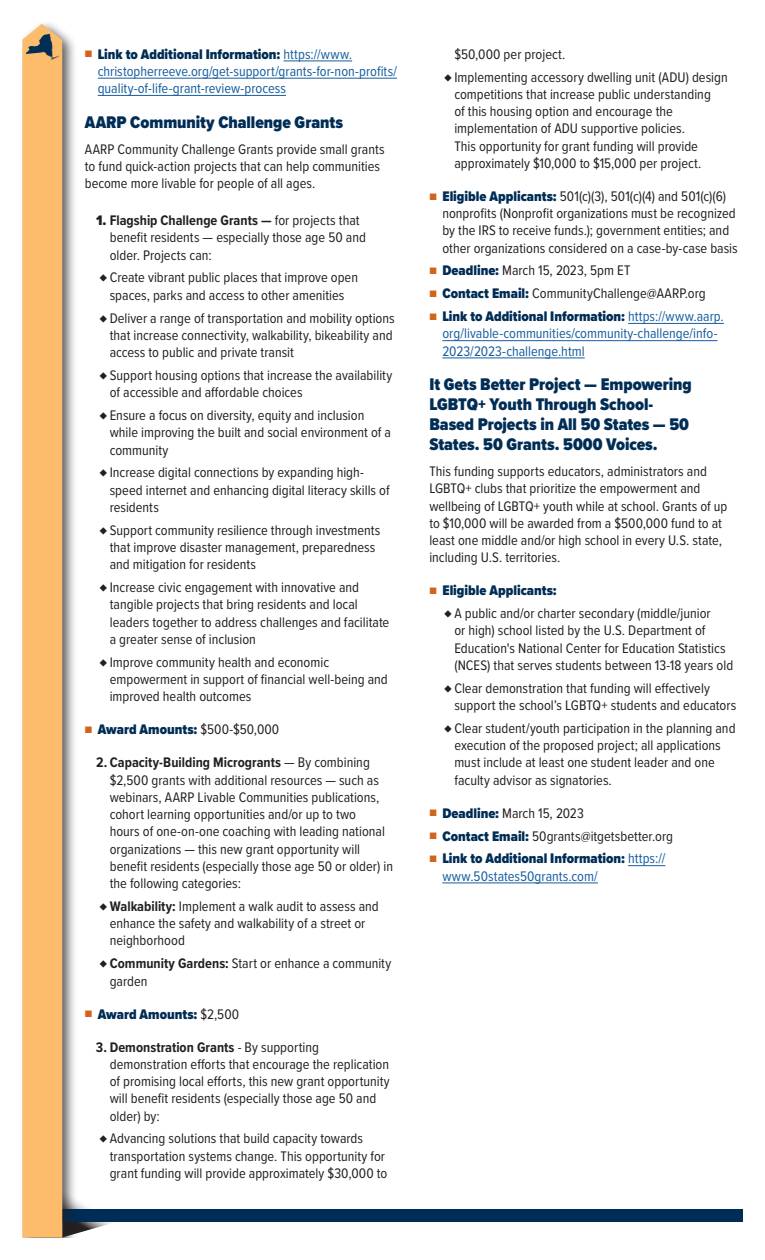
<style>
.page{position:relative;width:765px;height:1260px;background:#fff}
.page>*{position:absolute;margin:0;border:0;box-sizing:border-box;transform-origin:0 0}
.Body_Head_B{font:900 17.5px/20px "Proxima Nova Cond";color:#002d55}
.Body{font:14.38px/17.2px "Proxima Nova Cond";color:#231f20}
.t1{font:14.38px/17.2px "Proxima Nova Cond";color:#175d9e}
.t2{font:900 14.38px "Proxima Nova Cond";color:#002d55}
.s1{font-size:11.25px;color:#d06419}
.s2{font-weight:900;color:#002d55}
.s3{font-weight:900}
.s4{font-weight:700}
.s5{font-weight:400;font-size:11.25px;color:#d06419}
.s6{font-weight:400;color:#231f20}
</style>
<div class="page">
<svg style="left:77px;top:1201px;width:43px;height:33px"></svg>
<div style="left:37px;top:1210px;width:705px;height:12px;background:#002d55"></div>
<div style="left:22px;top:22px;width:55px;height:1216px;background:#231f20;opacity:.75"></div>
<svg style="left:22px;top:24px;width:40px;height:1213px;background:#f8bd71"></svg>
<svg style="left:41px;top:34px;width:9px;height:4px"></svg>
<hr style="left:283px;top:61px;width:69px;height:1px;background:#175d9e">
<hr style="left:98px;top:78px;width:299px;height:1px;background:#175d9e">
<hr style="left:98px;top:95px;width:188px;height:1px;background:#175d9e">
<hr style="left:628px;top:323px;width:96px;height:1px;background:#175d9e">
<hr style="left:442px;top:340px;width:276px;height:1px;background:#175d9e">
<hr style="left:442px;top:358px;width:143px;height:1px;background:#175d9e">
<hr style="left:628px;top:865px;width:37px;height:1px;background:#175d9e">
<hr style="left:442px;top:883px;width:156px;height:1px;background:#175d9e">
<p class="t1" style="left:98px;top:45px;width:301px;text-indent:-13px"><span class="s1">■</span> <span class="s2">Link to Additional Information:</span> https://www. christopherreeve.org/get-support/grants-for-non-profits/ quality-of-life-grant-review-process</p>
<p class="Body_Head_B" style="left:85px;top:112px;width:260px">AARP Community Challenge Grants</p>
<p class="Body" style="left:85px;top:140px;width:301px">AARP Community Challenge Grants provide small grants to fund quick-action projects that can help communities become more livable for people of all ages.</p>
<p class="Body" style="left:110px;top:211px;width:258px;text-indent:-14px"><span class="s3">1.</span> <span class="s4">Flagship Challenge Grants —</span> for projects that benefit residents — especially those age 50 and older. Projects can:</p>
<p class="Body" style="left:100px;top:268px;width:260px;text-align:center">♦ Create vibrant public places that improve open spaces, parks and access to other amenities</p>
<p class="Body" style="left:110px;top:309px;width:286px;text-indent:-10px">♦ Deliver a range of transportation and mobility options that increase connectivity, walkability, bikeability and access to public and private transit</p>
<p class="Body" style="left:110px;top:366px;width:284px;text-indent:-10px">♦ Support housing options that increase the availability of accessible and affordable choices</p>
<p class="Body" style="left:110px;top:406px;width:283px;text-indent:-10px">♦ Ensure a focus on diversity, equity and inclusion while improving the built and social environment of a community</p>
<p class="Body" style="left:110px;top:463px;width:281px;text-indent:-10px">♦ Increase digital connections by expanding high&shy;speed internet and enhancing digital literacy skills of residents</p>
<p class="Body" style="left:110px;top:521px;width:272px;text-indent:-10px">♦ Support community resilience through investments that improve disaster management, preparedness and mitigation for residents</p>
<p class="Body" style="left:110px;top:578px;width:281px;text-indent:-10px">♦ Increase civic engagement with innovative and tangible projects that bring residents and local leaders together to address challenges and facilitate a greater sense of inclusion</p>
<p class="Body" style="left:110px;top:653px;width:280px;text-indent:-10px">♦ Improve community health and economic empowerment in support of financial well-being and improved health outcomes</p>
<p class="t2" style="left:85px;top:719px;width:196px"><span class="s5">■</span> Award Amounts: <span class="s6">$500-$50,000</span></p>
<p class="Body" style="left:110px;top:753px;width:285px;text-indent:-14px"><span class="s4">2. Capacity-Building Microgrants</span> — By combining $2,500 grants with additional resources — such as webinars, AARP Livable Communities publications, cohort learning opportunities and/or up to two<br>hours of one-on-one coaching with leading national organizations — this new grant opportunity will benefit residents (especially those age 50 or older) in the following categories:</p>
<p class="Body" style="left:110px;top:897px;width:271px;text-indent:-10px">♦ <span class="s4">Walkability:</span> Implement a walk audit to assess and enhance the safety and walkability of a street or neighborhood</p>
<p class="Body" style="left:110px;top:954px;width:283px;text-indent:-10px">♦ <span class="s4">Community Gardens:</span> Start or enhance a community garden</p>
<p class="t2" style="left:85px;top:1003px;width:156px"><span class="s5">■</span> Award Amounts: <span class="s6">$2,500</span></p>
<p class="Body" style="left:110px;top:1038px;width:282px;text-indent:-14px"><span class="s4">3. Demonstration Grants</span> - By supporting demonstration efforts that encourage the replication of promising local efforts, this new grant opportunity will benefit residents (especially those age 50 and older) by:</p>
<p class="Body" style="left:110px;top:1129px;width:279px;text-indent:-10px">♦ Advancing solutions that build capacity towards transportation systems change. This opportunity for grant funding will provide approximately $30,000 to</p>
<p class="Body" style="left:454px;top:45px;width:113px">$50,000 per project.</p>
<p class="Body" style="left:454px;top:68px;width:275px;text-indent:-10px">♦ Implementing accessory dwelling unit (ADU) design competitions that increase public understanding<br>of this housing option and encourage the implementation of ADU supportive policies.<br>This opportunity for grant funding will provide approximately $10,000 to $15,000 per project.</p>
<p class="Body" style="left:442px;top:187px;width:297px;text-indent:-13px"><span class="s1">■</span> <span class="s2">Eligible Applicants:</span> 501(c)(3), 501(c)(4) and 501(c)(6) nonprofits (Nonprofit organizations must be recognized by the IRS to receive funds.); government entities; and other organizations considered on a case-by-case basis</p>
<p class="Body" style="left:429px;top:261px;width:203px"><span class="s1">■</span> <span class="s2">Deadline:</span> March 15, 2023, 5pm ET</p>
<p class="Body" style="left:429px;top:284px;width:278px"><span class="s1">■</span> <span class="s2">Contact Email:</span> CommunityChallenge@AARP.org</p>
<p class="t1" style="left:442px;top:307px;width:283px;text-indent:-13px"><span class="s1">■</span> <span class="s2">Link to Additional Information:</span> https://www.aarp. org/livable-communities/community-challenge/info-<br>2023/2023-challenge.html</p>
<p class="Body_Head_B" style="left:429px;top:374px;width:264px">It Gets Better Project — Empowering<br>LGBTQ+ Youth Through School-<br>Based Projects in All 50 States — 50<br>States. 50 Grants. 5000 Voices.</p>
<p class="Body" style="left:429px;top:462px;width:300px">This funding supports educators, administrators and LGBTQ+ clubs that prioritize the empowerment and wellbeing of LGBTQ+ youth while at school. Grants of up to $10,000 will be awarded from a $500,000 fund to at least one middle and/or high school in every U.S. state, including U.S. territories.</p>
<p class="t2" style="left:429px;top:580px;width:129px"><span class="s5">■</span> Eligible Applicants:</p>
<p class="Body" style="left:454px;top:604px;width:280px;text-indent:-10px">♦ A public and/or charter secondary (middle/junior<br>or high) school listed by the U.S. Department of Education's National Center for Education Statistics (NCES) that serves students between 13-18 years old</p>
<p class="Body" style="left:454px;top:679px;width:283px;text-indent:-10px">♦ Clear demonstration that funding will effectively support the school’s LGBTQ+ students and educators</p>
<p class="Body" style="left:454px;top:719px;width:283px;text-indent:-10px">♦ Clear student/youth participation in the planning and execution of the proposed project; all applications must include at least one student leader and one faculty advisor as signatories.</p>
<p class="Body" style="left:429px;top:804px;width:156px"><span class="s1">■</span> <span class="s2">Deadline:</span> March 15, 2023</p>
<p class="Body" style="left:429px;top:827px;width:245px"><span class="s1">■</span> <span class="s2">Contact Email:</span> 50grants@itgetsbetter.org</p>
<p class="t1" style="left:442px;top:849px;width:225px;text-indent:-13px"><span class="s1">■</span> <span class="s2">Link to Additional Information:</span> https:// www.50states50grants.com/</p>
</div>
